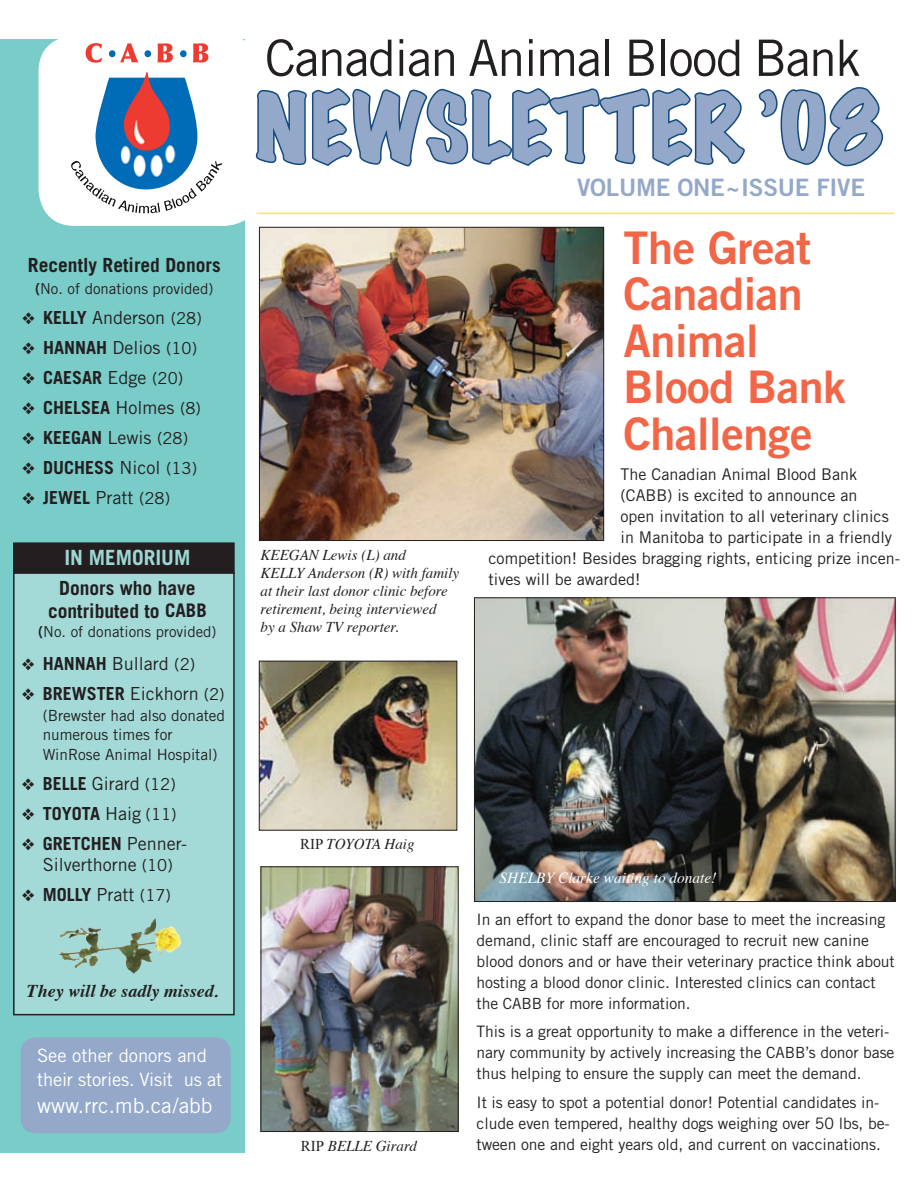
<style>
.page{position:relative;width:918px;height:1188px;background:#fff}
.page>*{position:absolute;margin:0;border:0;box-sizing:border-box;transform-origin:0 0}
.t1{font:expanded 84px "Marker Felt";letter-spacing:.02em;color:#94a8ca}
.t2{font:50.25px "Trade Gothic";letter-spacing:-.03em;color:#231f20}
.t3{font:45px/46.5px "Trade Gothic Bold Two";letter-spacing:-.01em;color:#f26648}
.t4{font:24px "Trade Gothic Bold Two";letter-spacing:-.01em;color:#94a8ca}
.t5{font:21px "Trade Gothic";color:#fff}
.t6{font:700 21px "Trade Gothic";color:#9dd7d4}
.t7{font:700 19.5px/22.5px "Trade Gothic";color:#231f20;text-align:center}
.t8{font:18.3px/24px "Trade Gothic";letter-spacing:-.01em;color:#fff}
.t9{font:700 18px "Trade Gothic";color:#231f20}
.t10{font:18px/21px "Trade Gothic";color:#231f20;text-align:center}
.t11{font:italic 700 18px "Times";color:#231f20}
.t12{font:16.2px "Trade Gothic";color:#231f20}
.t13{font:15.75px/21px "Trade Gothic";letter-spacing:-.005em;color:#231f20}
.t14{font:15.3px/19.5px "Trade Gothic";color:#231f20}
.t15{font:italic 15.3px "Times";color:#fff}
.t16{font:italic 15px/18px "Times";color:#231f20}
.t17{font:15px "Trade Gothic";color:#231f20}
.s1{font-weight:700}
.s2{font-size:16.5px}
.s3{font-weight:400}
.s4{font-weight:400;font-size:16.5px}
.s5{font-size:18.75px}
.s6{font-family:"Times New Roman";font-style:normal}
.s7{font-size:15.3px}
</style>
<div class="page">
<div style="left:0;top:39px;width:244px;height:1114px;background:#7accc8"></div>
<div style="left:39px;top:35px;width:222px;height:191px;background:#fff;border-radius:36px"></div>
<div style="left:21px;top:1037px;width:210px;height:96px;background:#94a8ca;border-radius:15px"></div>
<img style="left:85px;top:50px;width:138px;height:164px">
<img style="left:86px;top:43px;width:122px;height:20px">
<img style="left:95px;top:78px;width:102px;height:112px">
<img style="left:124px;top:72px;width:46px;height:79px">
<img style="left:71px;top:160px;width:151px;height:26px">
<svg style="left:255px;top:88px;width:490px;height:79px"></svg>
<svg style="left:758px;top:87px;width:126px;height:80px"></svg>
<div style="left:14px;top:573px;width:220px;height:442px;background:#a3dad7"></div>
<div style="left:13px;top:572px;width:222px;height:443px;border:2px solid #231f20"></div>
<div style="left:14px;top:543px;width:220px;height:30px;background:#231f20"></div>
<div style="left:13px;top:542px;width:222px;height:32px;border:2px solid #231f20"></div>
<img style="left:93px;top:918px;width:63px;height:31px">
<img style="left:261px;top:663px;width:194px;height:165px">
<div style="left:259px;top:661px;width:198px;height:169px;border:1px solid #231f20"></div>
<img style="left:263px;top:868px;width:194px;height:262px">
<div style="left:261px;top:866px;width:198px;height:266px;border:1px solid #231f20"></div>
<img style="left:261px;top:229px;width:341px;height:310px">
<div style="left:259px;top:227px;width:345px;height:314px;border:1px solid #231f20"></div>
<img style="left:476px;top:599px;width:418px;height:301px">
<div style="left:474px;top:597px;width:422px;height:305px;border:1px solid #231f20"></div>
<hr style="left:257px;top:213px;width:638px;height:1px;background:#f9ec33">
<p class="t7" style="left:28px;top:254px;width:194px">RECENTLY RETIRED DONORS</p>
<p class="t17" style="left:35px;top:280px;width:180px"><span class="s1">(</span>No. of donations provided)</p>
<p class="t10" style="left:22px;top:307px;width:181px">❖ <span class="s1">KELLY</span> Anderson <span class="s2">(28)</span></p>
<p class="t9" style="left:22px;top:337px;width:177px">❖ HANNAH <span class="s3">Delios</span> <span class="s4">(10)</span></p>
<p class="t9" style="left:22px;top:367px;width:163px">❖ CAESAR <span class="s3">Edge</span> <span class="s4">(20)</span></p>
<p class="t9" style="left:22px;top:397px;width:181px">❖ CHELSEA <span class="s3">Holmes</span> <span class="s4">(8)</span></p>
<p class="t9" style="left:22px;top:427px;width:168px">❖ KEEGAN <span class="s3">Lewis</span> <span class="s4">(28)</span></p>
<p class="t9" style="left:22px;top:457px;width:177px">❖ DUCHESS <span class="s3">Nicol</span> <span class="s4">(13)</span></p>
<p class="t9" style="left:22px;top:487px;width:150px">❖ JEWEL <span class="s3">Pratt</span> <span class="s4">(28)</span></p>
<h3 class="t6" style="left:64px;top:545px;width:125px">IN MEMORIUM</h3>
<p class="t7" style="left:48px;top:577px;width:160px">DONORS WHO HAVE<br>CONTRIBUTED TO <span class="s5">CABB</span></p>
<p class="t17" style="left:38px;top:623px;width:180px"><span class="s1">(</span>No. of donations provided)</p>
<p class="t10" style="left:22px;top:653px;width:175px">❖ <span class="s1">HANNAH</span> Bullard <span class="s2">(2)</span></p>
<p class="t9" style="left:22px;top:683px;width:205px">❖ BREWSTER <span class="s3">Eickhorn</span> <span class="s4">(2)</span></p>
<p class="t14" style="left:43px;top:706px;width:184px">(Brewster had also donated numerous times for<br>WinRose Animal Hospital)</p>
<p class="t10" style="left:22px;top:773px;width:156px">❖ <span class="s1">BELLE</span> Girard <span class="s2">(12)</span></p>
<p class="t9" style="left:22px;top:803px;width:157px">❖ TOYOTA <span class="s3">Haig</span> <span class="s4">(11)</span></p>
<p class="t10" style="left:22px;top:833px;width:167px">❖ <span class="s1">GRETCHEN</span> Penner-<br>Silverthorne <span class="s2">(10)</span></p>
<p class="t9" style="left:22px;top:884px;width:151px">❖ MOLLY <span class="s3">Pratt</span> <span class="s4">(17)</span></p>
<p class="t11" style="left:27px;top:974px;width:193px">They will be sadly missed.</p>
<p class="t8" style="left:37px;top:1043px;width:187px">See other donors and their stories. Visit us at</p>
<h3 class="t5" style="left:37px;top:1093px;width:177px">www.rrc.mb.ca/abb</h3>
<h2 class="t2" style="left:265px;top:28px;width:597px">Canadian Animal Blood Bank</h2>
<h1 class="t1" style="left:256px;top:66px;width:628px">NEWSLETTER ’08</h1>
<h3 class="t4" style="left:577px;top:172px;width:289px">Volume one~Issue five</h3>
<p class="t16" style="left:261px;top:545px;width:147px">Keegan Lewis (L) and<br>KELLY</p>
<p class="t16" style="left:261px;top:563px;width:201px;text-indent:47px">Anderson (R) with family at their last donor clinic before retirement, being interviewed<br>by a Shaw TV reporter.</p>
<h3 class="t3" style="left:624px;top:224px;width:224px">The Great<br>Canadian<br>Animal<br>Blood Bank<br>Challenge</h3>
<p class="t12" style="left:621px;top:464px;width:238px">The Canadian Animal Blood Bank</p>
<p class="t12" style="left:621px;top:485px;width:238px">(CABB) is excited to announce an</p>
<p class="t12" style="left:621px;top:506px;width:270px">open invitation to all veterinary clinics</p>
<p class="t12" style="left:621px;top:527px;width:273px">in Manitoba to participate in a friendly</p>
<p class="t12" style="left:489px;top:548px;width:413px">competition! Besides bragging rights, enticing prize incen-</p>
<p class="t12" style="left:489px;top:569px;width:153px">tives will be awarded!</p>
<p class="t16" style="left:300px;top:834px;width:116px"><span class="s6">RIP</span> Toyota Haig</p>
<p class="t16" style="left:301px;top:1136px;width:118px"><span class="s6">RIP</span> Belle Girard</p>
<p class="t15" style="left:500px;top:865px;width:218px">Shelby Clarke waiting to donate!</p>
<p class="t13" style="left:477px;top:908px;width:420px">In an effort to expand the donor base to meet the increasing demand, clinic staff are encouraged to recruit new canine blood donors and or have their veterinary practice think about hosting a blood donor clinic. Interested clinics can contact the <span class="s7">CABB</span> for more information.</p>
<p class="t13" style="left:477px;top:1021px;width:419px">This is a great opportunity to make a difference in the veteri&shy;nary community by actively increasing the <span class="s7">CABB</span>’s donor base thus helping to ensure the supply can meet the demand.</p>
<p class="t13" style="left:477px;top:1091px;width:415px">It is easy to spot a potential donor! Potential candidates in&shy;clude even tempered, healthy dogs weighing over 50 lbs, be&shy;tween one and eight years old, and current on vaccinations.</p>
</div>
